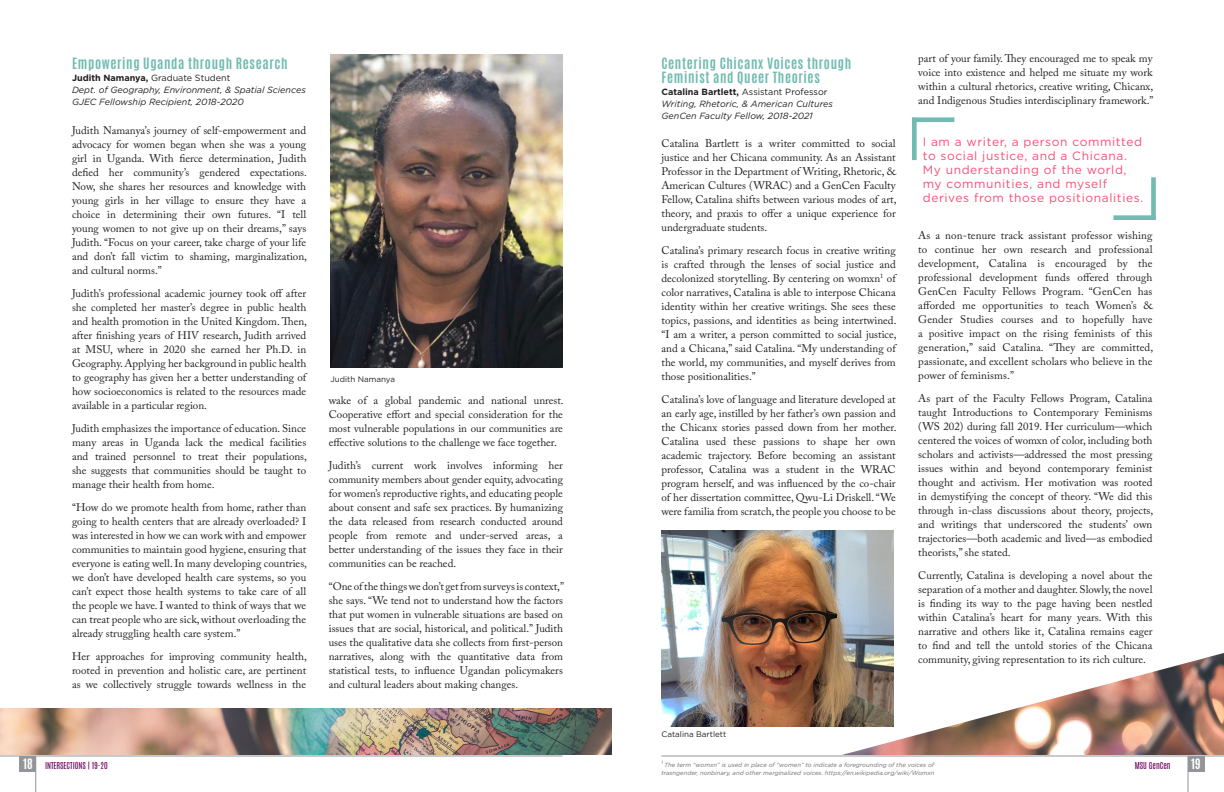
<style>
.page{position:relative;width:1224px;height:792px;background:#fff}
.page>*{position:absolute;margin:0;border:0;box-sizing:border-box;transform-origin:0 0}
.Body{font:700 13px/14px "Antonio";letter-spacing:.05em;color:#72bbb2}
.t1{font:12px/14px "Gotham";letter-spacing:.05em;color:#f54f75}
.t2{font:700 12px "Antonio";color:#fff}
.Body-2{font:11px/14px "Adobe Caslon Pro";color:#231f20;text-align:justify}
.Body-3{font:italic 9px "Gotham";color:#231f20}
.Body-4{font:9px "Gotham";color:#231f20}
.t3{font:8px "Gotham";color:#231f20}
.t4{font:8px "Antonio";color:#6e005f}
.t5{font:italic 6px/8px "Gotham";color:#6c6d70}
.s1{font-weight:700}
</style>
<div class="page">
<svg style="left:661px;top:530px;width:563px;height:262px"></svg>
<img style="left:0;top:708px;width:612px;height:48px">
<hr style="left:0;top:756px;width:562px;height:1px;background:#939598">
<div style="left:20px;top:756px;width:16px;height:15px;background:#939598"></div>
<hr style="left:1188px;top:756px;width:1px;height:36px;background:#939598">
<hr style="left:662px;top:756px;width:562px;height:1px;background:#939598">
<div style="left:1188px;top:756px;width:16px;height:15px;background:#939598"></div>
<hr style="left:36px;top:756px;width:1px;height:36px;background:#939598">
<img style="left:330px;top:54px;width:232px;height:314px">
<div style="left:912px;top:117px;width:42px;height:5px;background:#72bbb2"></div>
<div style="left:912px;top:118px;width:5px;height:42px;background:#72bbb2"></div>
<div style="left:1113px;top:215px;width:43px;height:5px;background:#72bbb2"></div>
<div style="left:1151px;top:177px;width:5px;height:43px;background:#72bbb2"></div>
<img style="left:661px;top:531px;width:233px;height:195px">
<p class="Body" style="left:72px;top:57px;width:217px">Empowering Uganda through Research</p>
<p class="Body-4" style="left:72px;top:72px;width:160px"><span class="s1">Judith Namanya,</span> Graduate Student</p>
<p class="Body-3" style="left:72px;top:84px;width:235px">Dept. of Geography, Environment, &amp; Spatial Sciences</p>
<p class="Body-3" style="left:72px;top:96px;width:173px">GJEC Fellowship Recipient, 2018-2020</p>
<p class="Body-2" style="left:72px;top:123px;width:237px">Judith Namanya’s journey of self-empowerment and advocacy for women began when she was a young girl in Uganda. With fierce determination, Judith defied her community’s gendered expectations.<br>Now, she shares her resources and knowledge with young girls in her village to ensure they have a choice in determining their own futures. “I tell young women to not give up on their dreams,” says Judith. “Focus on your career, take charge of your life and don’t fall victim to shaming, marginalization, and cultural norms.”</p>
<p class="Body-2" style="left:72px;top:286px;width:237px">Judith’s professional academic journey took off after she completed her master’s degree in public health and health promotion in the United Kingdom. Then, after finishing years of HIV research, Judith arrived at MSU, where in 2020 she earned her Ph.D. in Geography. Applying her background in public health to geography has given her a better understanding of how socioeconomics is related to the resources made available in a particular region.</p>
<p class="Body-2" style="left:72px;top:421px;width:237px">Judith emphasizes the importance of education. Since many areas in Uganda lack the medical facilities and trained personnel to treat their populations, she suggests that communities should be taught to manage their health from home.</p>
<p class="Body-2" style="left:72px;top:500px;width:237px">“How do we promote health from home, rather than going to health centers that are already overloaded? I was interested in how we can work with and empower communities to maintain good hygiene, ensuring that everyone is eating well. In many developing countries, we don’t have developed health care systems, so you can’t expect those health systems to take care of all the people we have. I wanted to think of ways that we can treat people who are sick, without overloading the already struggling health care system.”</p>
<p class="Body-2" style="left:72px;top:649px;width:237px">Her approaches for improving community health, rooted in prevention and holistic care, are pertinent as we collectively struggle towards wellness in the</p>
<p class="t3" style="left:330px;top:374px;width:66px">Judith Namanya</p>
<p class="Body-2" style="left:329px;top:393px;width:237px">wake of a global pandemic and national unrest.<br>Cooperative effort and special consideration for the most vulnerable populations in our communities are effective solutions to the challenge we face together.</p>
<p class="Body-2" style="left:329px;top:458px;width:236px">Judith’s current work involves informing her community members about gender equity, advocating for women’s reproductive rights, and educating people about consent and safe sex practices. By humanizing the data released from research conducted around people from remote and under-served areas, a better understanding of the issues they face in their communities can be reached.</p>
<p class="Body-2" style="left:329px;top:579px;width:237px">“One of the things we don’t get from surveys is context,” she says. “We tend not to understand how the factors that put women in vulnerable situations are based on issues that are social, historical, and political.” Judith uses the qualitative data she collects from first-person narratives, along with the quantitative data from statistical tests, to influence Ugandan policymakers and cultural leaders about making changes.</p>
<p class="Body" style="left:662px;top:57px;width:191px">Centering Chicanx Voices through<br>Feminist and Queer Theories</p>
<p class="Body-4" style="left:662px;top:86px;width:167px"><span class="s1">Catalina Bartlett,</span> Assistant Professor</p>
<p class="Body-3" style="left:662px;top:98px;width:173px">Writing, Rhetoric, &amp; American Cultures</p>
<p class="Body-3" style="left:662px;top:110px;width:153px">GenCen Faculty Fellow, 2018-2021</p>
<p class="Body-2" style="left:662px;top:136px;width:237px">Catalina Bartlett is a writer committed to social justice and her Chicana community. As an Assistant Professor in the Department of Writing, Rhetoric, &amp; American Cultures (WRAC) and a GenCen Faculty Fellow, Catalina shifts between various modes of art, theory, and praxis to offer a unique experience for undergraduate students.</p>
<p class="Body-2" style="left:662px;top:243px;width:237px">Catalina’s primary research focus in creative writing is crafted through the lenses of social justice and decolonized storytelling. By centering on womxn<sup>1</sup> of color narratives, Catalina is able to interpose Chicana identity within her creative writings. She sees these topics, passions, and identities as being intertwined. “I am a writer, a person committed to social justice, and a Chicana,” said Catalina. “My understanding of the world, my communities, and myself derives from those positionalities.”</p>
<p class="Body-2" style="left:662px;top:392px;width:237px">Catalina’s love of language and literature developed at an early age, instilled by her father’s own passion and the Chicanx stories passed down from her mother.<br>Catalina used these passions to shape her own academic trajectory. Before becoming an assistant professor, Catalina was a student in the WRAC program herself, and was influenced by the co-chair of her dissertation committee, Qwu-Li Driskell. “We were familia from scratch, the people you choose to be</p>
<p class="Body-2" style="left:918px;top:51px;width:237px">part of your family. They encouraged me to speak my voice into existence and helped me situate my work within a cultural rhetorics, creative writing, Chicanx, and Indigenous Studies interdisciplinary framework.”</p>
<p class="t1" style="left:923px;top:134px;width:222px">I am a writer, a person committed to social justice, and a Chicana.<br>My understanding of the world, my communities, and myself derives from those positionalities.</p>
<p class="Body-2" style="left:918px;top:228px;width:237px">As a non-tenure track assistant professor wishing to continue her own research and professional development, Catalina is encouraged by the professional development funds offered through GenCen Faculty Fellows Program. “GenCen has afforded me opportunities to teach Women’s &amp; Gender Studies courses and to hopefully have a positive impact on the rising feminists of this generation,” said Catalina. “They are committed, passionate, and excellent scholars who believe in the power of feminisms.”</p>
<p class="Body-2" style="left:918px;top:391px;width:237px">As part of the Faculty Fellows Program, Catalina taught Introductions to Contemporary Feminisms (WS 202) during fall 2019. Her curriculum—which centered the voices of womxn of color, including both scholars and activists—addressed the most pressing issues within and beyond contemporary feminist thought and activism. Her motivation was rooted in demystifying the concept of theory. “We did this through in-class discussions about theory, projects, and writings that underscored the students’ own trajectories—both academic and lived—as embodied theorists,” she stated.</p>
<p class="Body-2" style="left:918px;top:568px;width:236px">Currently, Catalina is developing a novel about the separation of a mother and daughter. Slowly, the novel is finding its way to the page having been nestled within Catalina’s heart for many years. With this narrative and others like it, Catalina remains eager to find and tell the untold stories of the Chicana community, giving representation to its rich culture.</p>
<p class="t3" style="left:662px;top:729px;width:66px">Catalina Bartlett</p>
<p class="t5" style="left:661px;top:761px;width:275px"><sup>1</sup> The term “womxn” is used in place of “women” to indicate a foregrounding of the voices of trasngender, nonbinary, and other marginalized voices. https://en.wikipedia.org/wiki/Womxn</p>
<p class="t2" style="left:23px;top:755px;width:11px">18</p>
<p class="t4" style="left:45px;top:759px;width:64px">INTERSECTIONS | 19-20</p>
<p class="t4" style="left:1135px;top:759px;width:38px">MSU GenCen</p>
<p class="t2" style="left:1191px;top:755px;width:11px">19</p>
</div>
